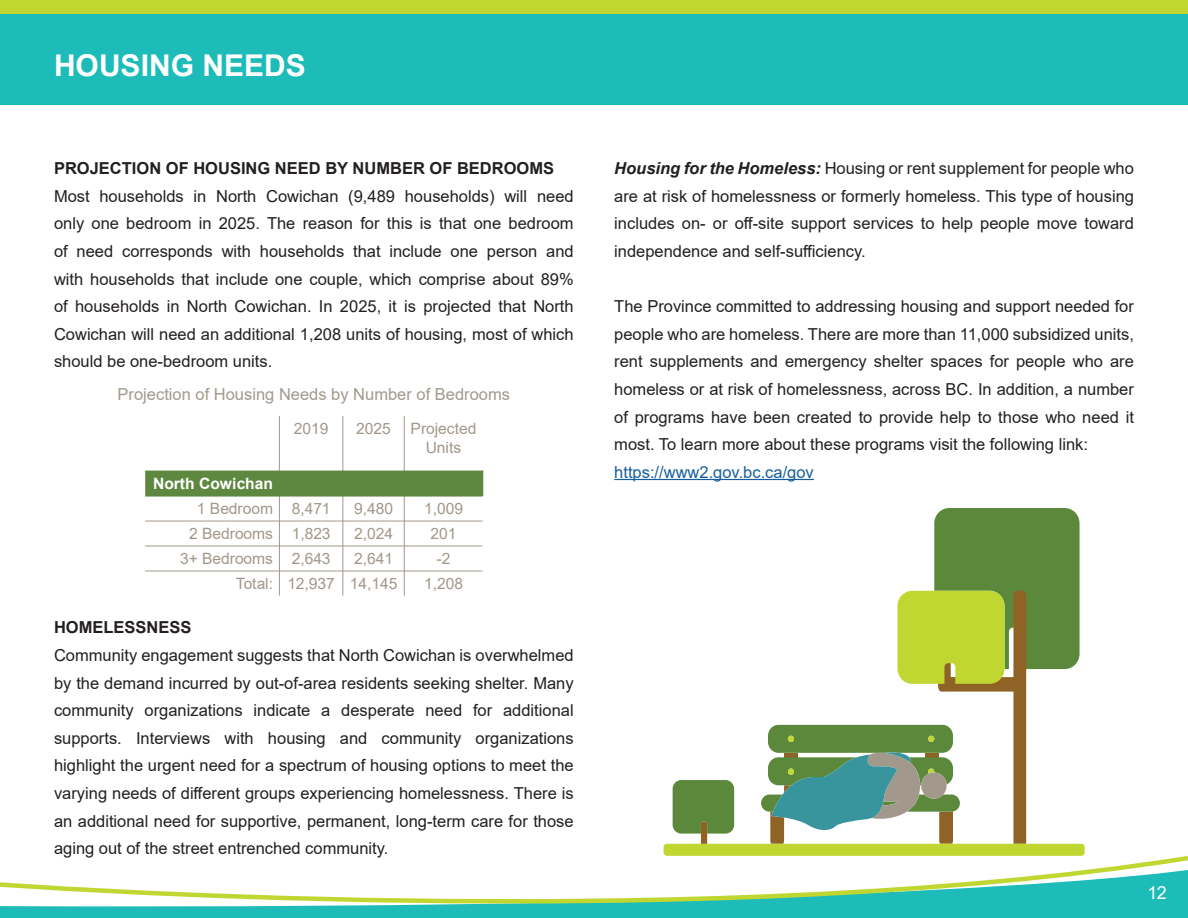
<style>
.page{position:relative;width:1188px;height:918px;background:#fff}
.page>*{position:absolute;margin:0;border:0;box-sizing:border-box;transform-origin:0 0}
.t1{font:700 30px "Arial";color:#fff}
.t2{font:18px "Arial";color:#fff}
.Body{font:16.5px/27.6px "Arial";color:#231f20;text-align:justify}
.Definition{font:16.5px/27.6px "Arial";color:#231f20;text-align:justify}
.Sub-Header{font:700 16.5px "Arial";color:#231f20}
.Theme_Intro{font:16.5px "Arial";color:#a1998c}
.Definition-2{font:16.5px "Arial";color:#175d9e}
.t3{font:15.6px/18.8px "Arial";letter-spacing:-.005em;color:#a2978a;text-align:center}
.t4{font:700 15.6px/25px "Arial";color:#fff}
.s1{font-weight:400;color:#a2978a}
.s2{font-weight:700;font-style:italic}
</style>
<div class="page">
<svg style="left:0;top:853px;width:1188px;height:65px"></svg>
<div style="left:0;top:0;width:1188px;height:105px;background:#1dbcb8"></div>
<div style="left:0;top:0;width:1188px;height:14px;background:#c1d731"></div>
<svg style="left:664px;top:508px;width:421px;height:348px"></svg>
<hr style="left:614px;top:479px;width:200px;height:1px;background:#175d9e">
<div style="left:145px;top:471px;width:134px;height:25px;background:#5e8740"></div>
<div style="left:279px;top:471px;width:64px;height:25px;background:#5e8740"></div>
<div style="left:343px;top:471px;width:61px;height:25px;background:#5e8740"></div>
<div style="left:404px;top:471px;width:79px;height:25px;background:#5e8740"></div>
<hr style="left:279px;top:415px;width:1px;height:56px;background:#a2978a">
<hr style="left:279px;top:496px;width:1px;height:100px;background:#a2978a">
<hr style="left:342px;top:415px;width:1px;height:56px;background:#a2978a">
<hr style="left:342px;top:496px;width:1px;height:100px;background:#a2978a">
<hr style="left:404px;top:415px;width:1px;height:56px;background:#a2978a">
<hr style="left:404px;top:496px;width:1px;height:100px;background:#a2978a">
<hr style="left:144px;top:496px;width:339px;height:1px;background:#5e8740">
<hr style="left:144px;top:521px;width:339px;height:1px;background:#a2978a">
<hr style="left:144px;top:546px;width:339px;height:1px;background:#a2978a">
<hr style="left:144px;top:571px;width:339px;height:1px;background:#a2978a">
<hr style="left:144px;top:415px;width:1px;height:181px;background:#fff">
<hr style="left:482px;top:496px;width:1px;height:100px;background:#fff">
<hr style="left:144px;top:415px;width:339px;height:1px;background:#fff">
<p class="t1" style="left:54px;top:44px;width:253px">HOUSING NEEDS</p>
<p class="Sub-Header" style="left:54px;top:157px;width:502px">PROJECTION OF HOUSING NEED BY NUMBER OF BEDROOMS</p>
<p class="Body" style="left:54px;top:182px;width:521px">Most households in North Cowichan (9,489 households) will need only one bedroom in 2025. The reason for this is that one bedroom of need corresponds with households that include one person and with households that include one couple, which comprise about 89% of households in North Cowichan. In 2025, it is projected that North Cowichan will need an additional 1,208 units of housing, most of which should be one-bedroom units.</p>
<p class="Theme_Intro" style="left:118px;top:383px;width:394px">Projection of Housing Needs by Number of Bedrooms</p>
<p class="t3" style="left:294px;top:419px;width:36px">2019</p>
<p class="t3" style="left:356px;top:419px;width:36px">2025</p>
<p class="t3" style="left:411px;top:419px;width:67px">Projected<br>Units</p>
<p class="t4" style="left:197px;top:472px;width:135px;text-indent:-44px">North Cowichan<br><span class="s1">1 Bedroom 8,471</span></p>
<p class="t3" style="left:354px;top:499px;width:40px">9,480</p>
<p class="t3" style="left:424px;top:499px;width:40px">1,009</p>
<p class="t3" style="left:189px;top:524px;width:143px">2 Bedrooms 1,823</p>
<p class="t3" style="left:354px;top:524px;width:40px">2,024</p>
<p class="t3" style="left:431px;top:524px;width:27px">201</p>
<p class="t3" style="left:180px;top:549px;width:152px">3+ Bedrooms 2,643</p>
<p class="t3" style="left:354px;top:549px;width:40px">2,641</p>
<p class="t3" style="left:437px;top:549px;width:15px">-2</p>
<p class="t3" style="left:236px;top:574px;width:163px">Total: 12,937 14,145</p>
<p class="t3" style="left:424px;top:574px;width:40px">1,208</p>
<p class="Sub-Header" style="left:54px;top:616px;width:139px">HOMELESSNESS</p>
<p class="Body" style="left:54px;top:641px;width:521px">Community engagement suggests that North Cowichan is overwhelmed by the demand incurred by out-of-area residents seeking shelter. Many community organizations indicate a desperate need for additional supports. Interviews with housing and community organizations highlight the urgent need for a spectrum of housing options to meet the varying needs of different groups experiencing homelessness. There is an additional need for supportive, permanent, long-term care for those aging out of the street entrenched community.</p>
<p class="Definition" style="left:614px;top:154px;width:521px"><span class="s2">Housing for the Homeless:</span> Housing or rent supplement for people who are at risk of homelessness or formerly homeless. This type of housing includes on- or off-site support services to help people move toward independence and self-sufficiency.</p>
<p class="Definition" style="left:614px;top:292px;width:521px">The Province committed to addressing housing and support needed for people who are homeless. There are more than 11,000 subsidized units, rent supplements and emergency shelter spaces for people who are homeless or at risk of homelessness, across BC. In addition, a number of programs have been created to provide help to those who need it most. To learn more about these programs visit the following link:</p>
<p class="Definition-2" style="left:614px;top:461px;width:201px">https://www2. gov. bc. ca/gov</p>
<p class="t2" style="left:1147px;top:880px;width:21px">12</p>
</div>
